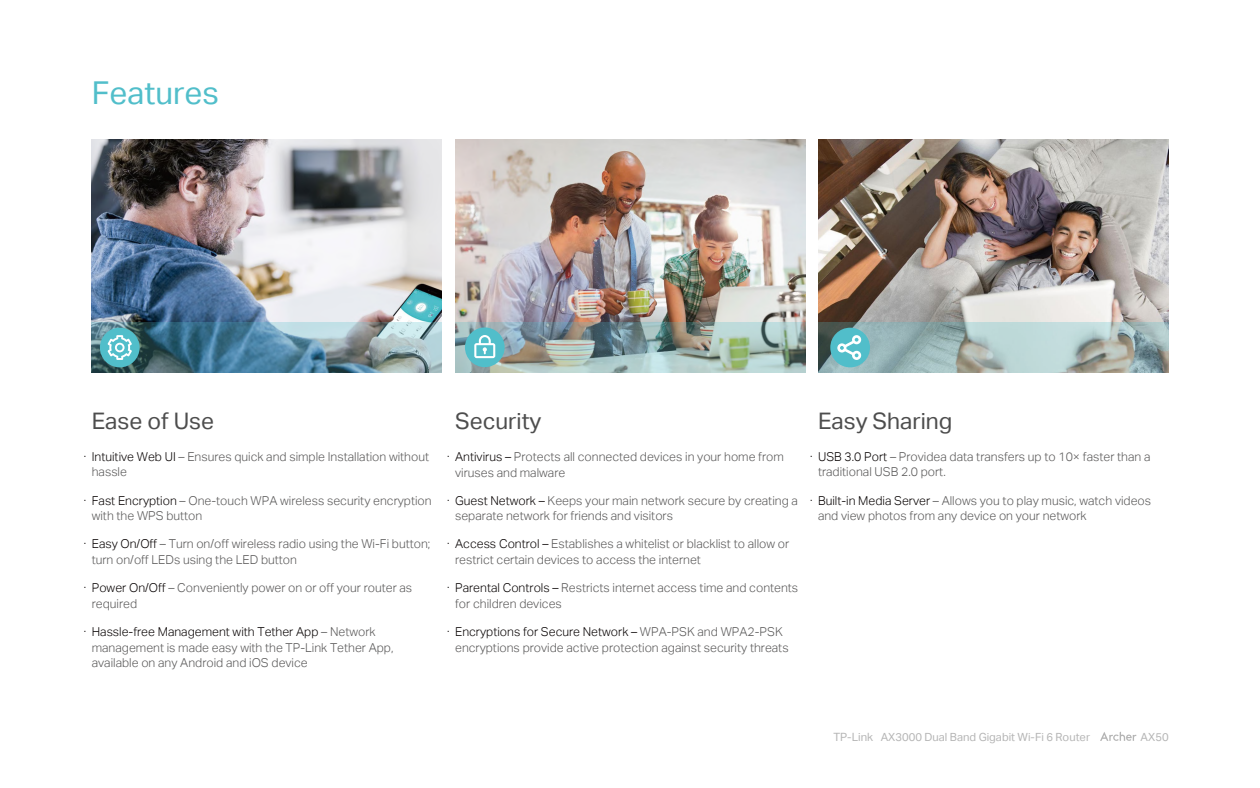
<style>
.page{position:relative;width:1260px;height:788px;background:#fff}
.page>*{position:absolute;margin:0;border:0;box-sizing:border-box;transform-origin:0 0}
.t1{font:31.5px "TP Link Aktiv Regular";color:#51beca}
.t2{font:22.75px "TP Link Aktiv Regular";color:#4d4d4d}
.t3{font:12.25px/15.8px "TP Link Aktiv Light";color:#585757}
.t4{font:11.2px "TP Link Aktiv Regular";color:#b5b5b5}
.s1{color:#060001}
.s2{font-size:11.38px}
</style>
<div class="page">
<img style="left:92px;top:139px;width:350px;height:183px">
<img style="left:92px;top:322px;width:350px;height:50px">
<div style="left:100px;top:327px;width:40px;height:40px;background:#51beca;border-radius:50%"></div>
<svg style="left:108px;top:335px;width:24px;height:25px"></svg>
<img style="left:455px;top:139px;width:350px;height:183px">
<img style="left:455px;top:322px;width:350px;height:50px">
<div style="left:465px;top:327px;width:40px;height:40px;background:#51beca;border-radius:50%"></div>
<svg style="left:474px;top:335px;width:21px;height:23px"></svg>
<img style="left:818px;top:139px;width:350px;height:183px">
<svg style="left:818px;top:322px;width:350px;height:50px;background:#a0b5b4"></svg>
<div style="left:830px;top:327px;width:40px;height:40px;background:#51beca;border-radius:50%"></div>
<svg style="left:837px;top:335px;width:24px;height:25px"></svg>
<svg style="left:1100px;top:731px;width:36px;height:9px"></svg>
<h1 class="t1" style="left:92px;top:75px;width:129px">Features</h1>
<h2 class="t2" style="left:92px;top:407px;width:124px">Ease of Use</h2>
<h2 class="t2" style="left:455px;top:407px;width:88px">Security</h2>
<p class="t3" style="left:92px;top:448px;width:339px;text-indent:-8px"><span class="s1">· Intuitive Web UI</span> – Ensures quick and simple Installation without hassle</p>
<p class="t3" style="left:92px;top:492px;width:341px;text-indent:-8px"><span class="s1">· Fast Encryption</span> – One-touch WPA wireless security encryption with the WPS button</p>
<p class="t3" style="left:92px;top:536px;width:340px;text-indent:-8px"><span class="s1">· Easy On/Off</span> – Turn on/off wireless radio using the Wi-Fi button; turn on/off LEDs using the LED button</p>
<p class="t3" style="left:92px;top:580px;width:322px;text-indent:-8px"><span class="s1">· Power On/Off</span> – Conveniently power on or off your router as required</p>
<p class="t3" style="left:92px;top:623px;width:303px;text-indent:-8px"><span class="s1">· Hassle-free Management with Tether App</span> – Network management is made easy with the TP-Link Tether App, available on any Android and iOS device</p>
<p class="t3" style="left:455px;top:448px;width:330px;text-indent:-8px"><span class="s1">· Antivirus –</span> Protects all connected devices in your home from viruses and malware</p>
<p class="t3" style="left:455px;top:492px;width:344px;text-indent:-8px"><span class="s1">· Guest Network –</span> Keeps your main network secure by creating a separate network for friends and visitors</p>
<p class="t3" style="left:455px;top:536px;width:336px;text-indent:-8px"><span class="s1">· Access Control –</span> Establishes a whitelist or blacklist to allow or restrict certain devices to access the internet</p>
<p class="t3" style="left:455px;top:580px;width:345px;text-indent:-8px"><span class="s1">· Parental Controls –</span> Restricts internet access time and contents for children devices</p>
<p class="t3" style="left:455px;top:623px;width:335px;text-indent:-8px"><span class="s1">· Encryptions for Secure Network –</span> WPA-PSK and WPA2-PSK encryptions provide active protection against security threats</p>
<h2 class="t2" style="left:818px;top:407px;width:136px">Easy Sharing</h2>
<p class="t3" style="left:818px;top:448px;width:334px;text-indent:-8px"><span class="s1">· USB 3.0 Port</span> – Providea data transfers up to 10× faster than a traditional USB 2.0 port.</p>
<p class="t3" style="left:818px;top:492px;width:335px;text-indent:-8px"><span class="s1">· Built-in Media Server</span> – Allows you to play music, watch videos and view photos from any device on your network</p>
<p class="t4" style="left:833px;top:730px;width:258px"><span class="s2">TP-Link</span> AX3000 Dual Band Gigabit Wi-Fi 6 Router</p>
<p class="t4" style="left:1141px;top:730px;width:30px">AX50</p>
</div>
